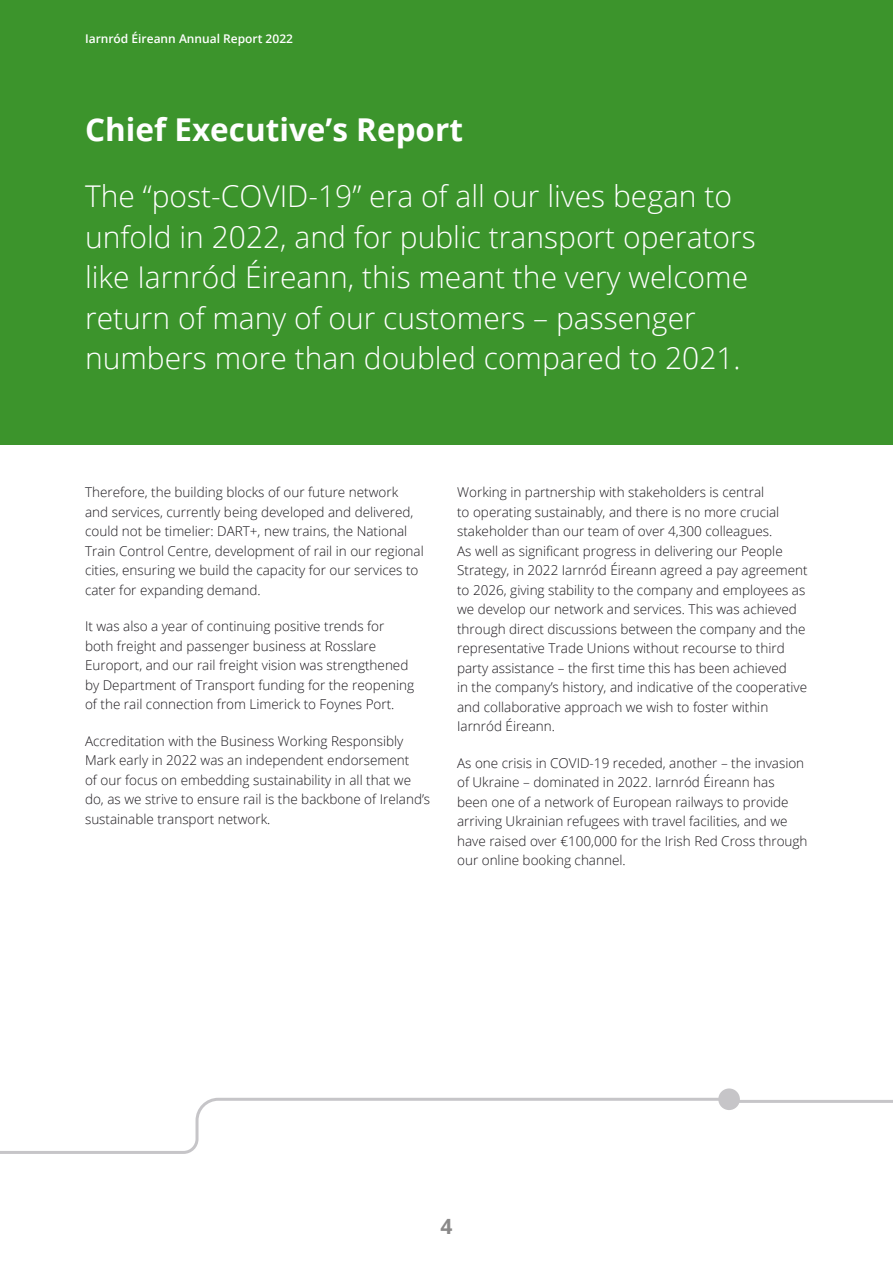
<style>
.page{position:relative;width:893px;height:1263px;background:#fff}
.page>*{position:absolute;margin:0;border:0;box-sizing:border-box;transform-origin:0 0}
.t1{font:700 31.5px "Open Sans";color:#fff}
.t2{font:300 30px/40.5px "Open Sans";color:#fff}
.t3{font:700 21px "Open Sans";color:#8a8989}
.Body_0-0__4{font:300 13.5px/19.5px "Open Sans";color:#1a171c}
.t4{font:600 12px "Open Sans";color:#fff}
</style>
<div class="page">
<div style="left:0;top:0;width:893px;height:444px;background:#3c942c"></div>
<svg style="left:0;top:1088px;width:893px;height:66px"></svg>
<p class="t4" style="left:85px;top:30px;width:209px">Iarnród Éireann Annual Report 2022</p>
<h1 class="t1" style="left:85px;top:107px;width:380px">Chief Executive’s Report</h1>
<p class="t2" style="left:85px;top:175px;width:672px">The “post-COVID-19” era of all our lives began to unfold in 2022, and for public transport operators like Iarnród Éireann, this meant the very welcome return of many of our customers – passenger numbers more than doubled compared to 2021.</p>
<p class="Body_0-0__4" style="left:85px;top:482px;width:340px">Therefore, the building blocks of our future network and services, currently being developed and delivered, could not be timelier: DART+, new trains, the National Train Control Centre, development of rail in our regional cities, ensuring we build the capacity for our services to cater for expanding demand.</p>
<p class="Body_0-0__4" style="left:85px;top:616px;width:331px">It was also a year of continuing positive trends for both freight and passenger business at Rosslare Europort, and our rail freight vision was strengthened by Department of Transport funding for the reopening of the rail connection from Limerick to Foynes Port.</p>
<p class="Body_0-0__4" style="left:85px;top:731px;width:347px">Accreditation with the Business Working Responsibly Mark early in 2022 was an independent endorsement<br>of our focus on embedding sustainability in all that we do, as we strive to ensure rail is the backbone of Ireland’s sustainable transport network.</p>
<p class="Body_0-0__4" style="left:457px;top:482px;width:352px">Working in partnership with stakeholders is central<br>to operating sustainably, and there is no more crucial stakeholder than our team of over 4,300 colleagues.<br>As well as significant progress in delivering our People Strategy, in 2022 Iarnród Éireann agreed a pay agreement to 2026, giving stability to the company and employees as we develop our network and services. This was achieved through direct discussions between the company and the representative Trade Unions without recourse to third party assistance – the first time this has been achieved<br>in the company’s history, and indicative of the cooperative and collaborative approach we wish to foster within Iarnród Éireann.</p>
<p class="Body_0-0__4" style="left:457px;top:753px;width:352px">As one crisis in COVID-19 receded, another – the invasion of Ukraine – dominated in 2022. Iarnród Éireann has been one of a network of European railways to provide arriving Ukrainian refugees with travel facilities, and we have raised over €100,000 for the Irish Red Cross through our online booking channel.</p>
<h3 class="t3" style="left:440px;top:1212px;width:13px">4</h3>
</div>
